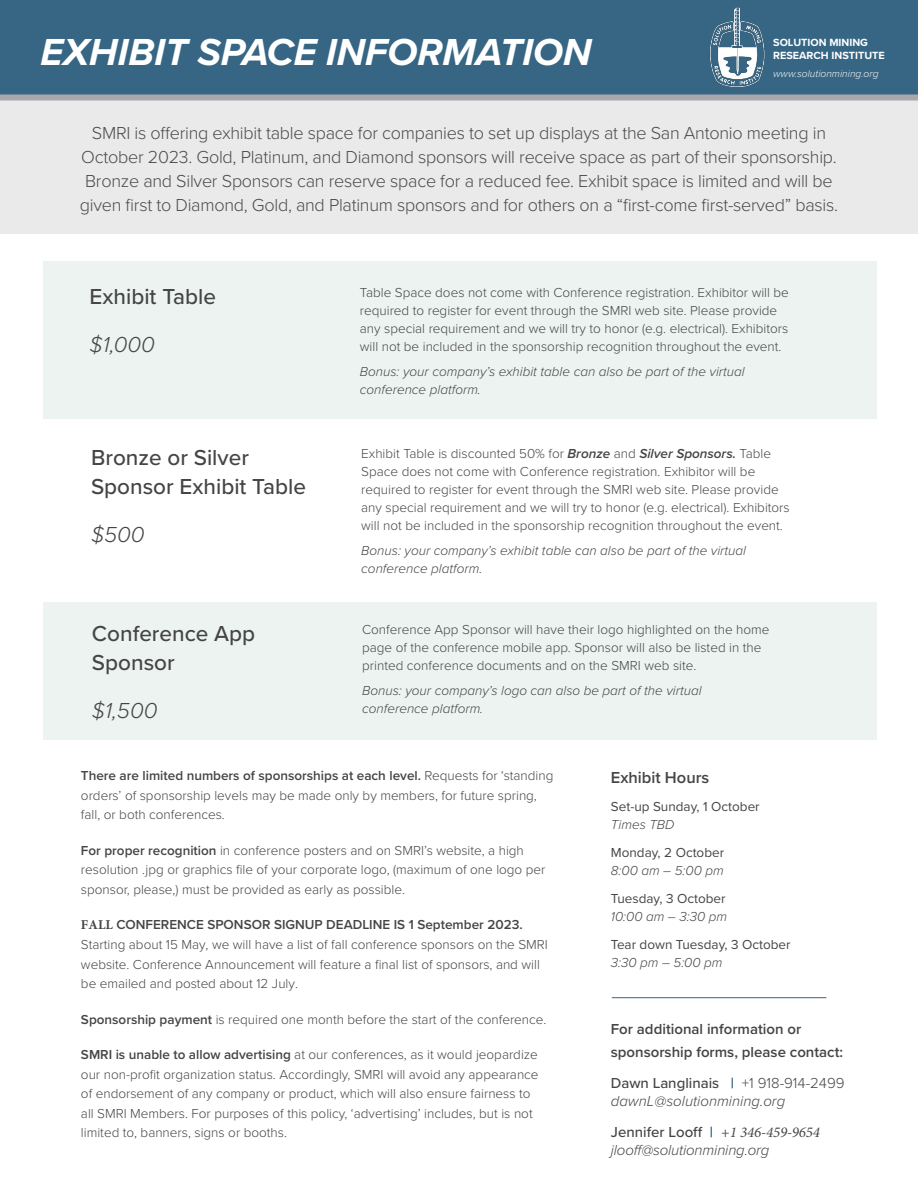
<style>
.page{position:relative;width:918px;height:1188px;background:#fff}
.page>*{position:absolute;margin:0;border:0;box-sizing:border-box;transform-origin:0 0}
.t1{font:italic 700 39px "Proxima Nova";color:#fff}
.t2{font:500 22.5px/28.5px "Proxima Nova";color:#454546}
.t3{font:italic 300 22.5px "Proxima Nova";color:#454546}
.t4{font:300 18px/24px "Proxima Nova";letter-spacing:-.015em;color:#4b4b4b;text-align:center}
.t5{font:600 16.5px "Proxima Nova";color:#454546}
.t6{font:italic 300 15px/17.5px "Proxima Nova";letter-spacing:-.01em;color:#454546}
.t7{font:600 15px/22.5px "Proxima Nova";color:#454546}
.t8{font:italic 15px "Minion Pro";letter-spacing:-.01em;color:#454546}
.t9{font:300 13.5px/18px "Proxima Nova";color:#454546}
.t10{font:italic 300 13.5px/18px "Proxima Nova";color:#454546}
.t11{font:13.5px "Proxima Nova";color:#454546}
.t12{font:700 10.8px/13.5px "Proxima Nova";color:#fff}
.t13{font:italic 300 10.35px "Proxima Nova";color:#f6f6f7}
.s1{font-weight:600;font-style:italic}
.s2{font-weight:600}
.s3{font-family:"Minion Pro";font-weight:700}
.s4{font-weight:500;font-style:normal}
.s5{font-weight:700;font-style:normal;color:#376684}
.s6{font-style:normal}
.s7{font-family:"Proxima Nova";font-weight:500;font-style:normal}
.s8{font-family:"Proxima Nova";font-weight:700;font-style:normal;color:#376684}
</style>
<div class="page">
<hr style="left:612px;top:997px;width:214px;height:1px;background:#376684">
<div style="left:0;top:97px;width:918px;height:136px;background:#eaeaea"></div>
<div style="left:43px;top:261px;width:833px;height:158px;background:#edf3f0"></div>
<div style="left:43px;top:602px;width:833px;height:138px;background:#edf3f0"></div>
<div style="left:0;top:0;width:918px;height:94px;background:#376684"></div>
<div style="left:0;top:94px;width:918px;height:6px;background:#a7a8ac"></div>
<img style="left:710px;top:7px;width:55px;height:80px">
<h1 class="t1" style="left:40px;top:23px;width:552px">EXHIBIT SPACE INFORMATION</h1>
<p class="t12" style="left:773px;top:35px;width:113px">SOLUTION MINING<br>RESEARCH INSTITUTE</p>
<p class="t13" style="left:773px;top:66px;width:107px">www.solutionmining.org</p>
<p class="t4" style="left:80px;top:120px;width:760px">SMRI is offering exhibit table space for companies to set up displays at the San Antonio meeting in October 2023. Gold, Platinum, and Diamond sponsors will receive space as part of their sponsorship.<br>Bronze and Silver Sponsors can reserve space for a reduced fee. Exhibit space is limited and will be given first to Diamond, Gold, and Platinum sponsors and for others on a “first-come first-served” basis.</p>
<h2 class="t2" style="left:90px;top:282px;width:128px">Exhibit Table</h2>
<h2 class="t3" style="left:90px;top:328px;width:67px">$1,000</h2>
<h2 class="t2" style="left:91px;top:443px;width:216px">Bronze or Silver<br>Sponsor Exhibit Table</h2>
<h2 class="t3" style="left:91px;top:518px;width:55px">$500</h2>
<h2 class="t2" style="left:92px;top:619px;width:165px">Conference App<br>Sponsor</h2>
<h2 class="t3" style="left:92px;top:694px;width:67px">$1,500</h2>
<p class="t9" style="left:360px;top:283px;width:431px">Table Space does not come with Conference registration. Exhibitor will be required to register for event through the SMRI web site. Please provide any special requirement and we will try to honor (e.g. electrical). Exhibitors will not be included in the sponsorship recognition throughout the event.</p>
<p class="t10" style="left:360px;top:362px;width:386px">Bonus: your company’s exhibit table can also be part of the virtual conference platform.</p>
<p class="t9" style="left:361px;top:444px;width:430px">Exhibit Table is discounted 50% for <span class="s1">Bronze</span> and <span class="s1">Silver Sponsors.</span> Table Space does not come with Conference registration. Exhibitor will be required to register for event through the SMRI web site. Please provide any special requirement and we will try to honor (e.g. electrical). Exhibitors will not be included in the sponsorship recognition throughout the event.</p>
<p class="t10" style="left:361px;top:541px;width:386px">Bonus: your company’s exhibit table can also be part of the virtual conference platform.</p>
<p class="t9" style="left:362px;top:620px;width:409px">Conference App Sponsor will have their logo highlighted on the home page of the conference mobile app. Sponsor will also be listed in the printed conference documents and on the SMRI web site.</p>
<p class="t10" style="left:362px;top:681px;width:341px">Bonus: your company’s logo can also be part of the virtual conference platform.</p>
<p class="t9" style="left:81px;top:765px;width:474px;line-height:19.5px"><span class="s2">There are limited numbers of sponsorships at each level.</span> Requests for ‘standing orders’ of sponsorship levels may be made only by members, for future spring, fall, or both conferences.</p>
<p class="t9" style="left:81px;top:840px;width:466px;line-height:19.5px"><span class="s2">For proper recognition</span> in conference posters and on SMRI’s website, a high resolution .jpg or graphics file of your corporate logo, (maximum of one logo per sponsor, please,) must be provided as early as possible.</p>
<p class="t9" style="left:81px;top:914px;width:469px;line-height:19.6px"><span class="s3">FALL</span> <span class="s2">CONFERENCE SPONSOR SIGNUP DEADLINE IS 1 September 2023.<br></span>Starting about 15 May, we will have a list of fall conference sponsors on the SMRI website. Conference Announcement will feature a final list of sponsors, and will be emailed and posted about 12 July.</p>
<p class="t9" style="left:81px;top:1009px;width:467px"><span class="s2">Sponsorship payment</span> is required one month before the start of the conference.</p>
<p class="t9" style="left:81px;top:1044px;width:459px;line-height:19.5px"><span class="s2">SMRI is unable to allow advertising</span> at our conferences, as it would jeopardize our non-profit organization status. Accordingly, SMRI will avoid any appearance of endorsement of any company or product, which will also ensure fairness to all SMRI Members. For purposes of this policy, ‘advertising’ includes, but is not limited to, banners, signs or booths.</p>
<p class="t5" style="left:611px;top:765px;width:100px">Exhibit Hours</p>
<p class="t11" style="left:611px;top:796px;width:150px">Set-up Sunday, 1 October</p>
<p class="t10" style="left:611px;top:815px;width:65px">Times TBD</p>
<p class="t11" style="left:611px;top:842px;width:115px">Monday, 2 October</p>
<p class="t10" style="left:611px;top:861px;width:114px">8:00 am – 5:00 pm</p>
<p class="t11" style="left:611px;top:888px;width:116px">Tuesday, 3 October</p>
<p class="t10" style="left:611px;top:907px;width:118px">10:00 am – 3:30 pm</p>
<p class="t11" style="left:611px;top:934px;width:181px">Tear down Tuesday, 3 October</p>
<p class="t10" style="left:611px;top:953px;width:113px">3:30 pm – 5:00 pm</p>
<p class="t7" style="left:611px;top:1018px;width:234px">For additional information or sponsorship forms, please contact:</p>
<p class="t6" style="left:611px;top:1074px;width:235px"><span class="s4">Dawn Langlinais</span> <span class="s5">|</span> <span class="s6">+1 918-914-2499 </span>dawnL@solutionmining.org</p>
<p class="t8" style="left:611px;top:1122px;width:211px"><span class="s7">Jennifer Looff</span> <span class="s8">|</span> +1 346-459-9654</p>
<p class="t6" style="left:611px;top:1140px;width:160px">jlooff@solutionmining.org</p>
</div>
